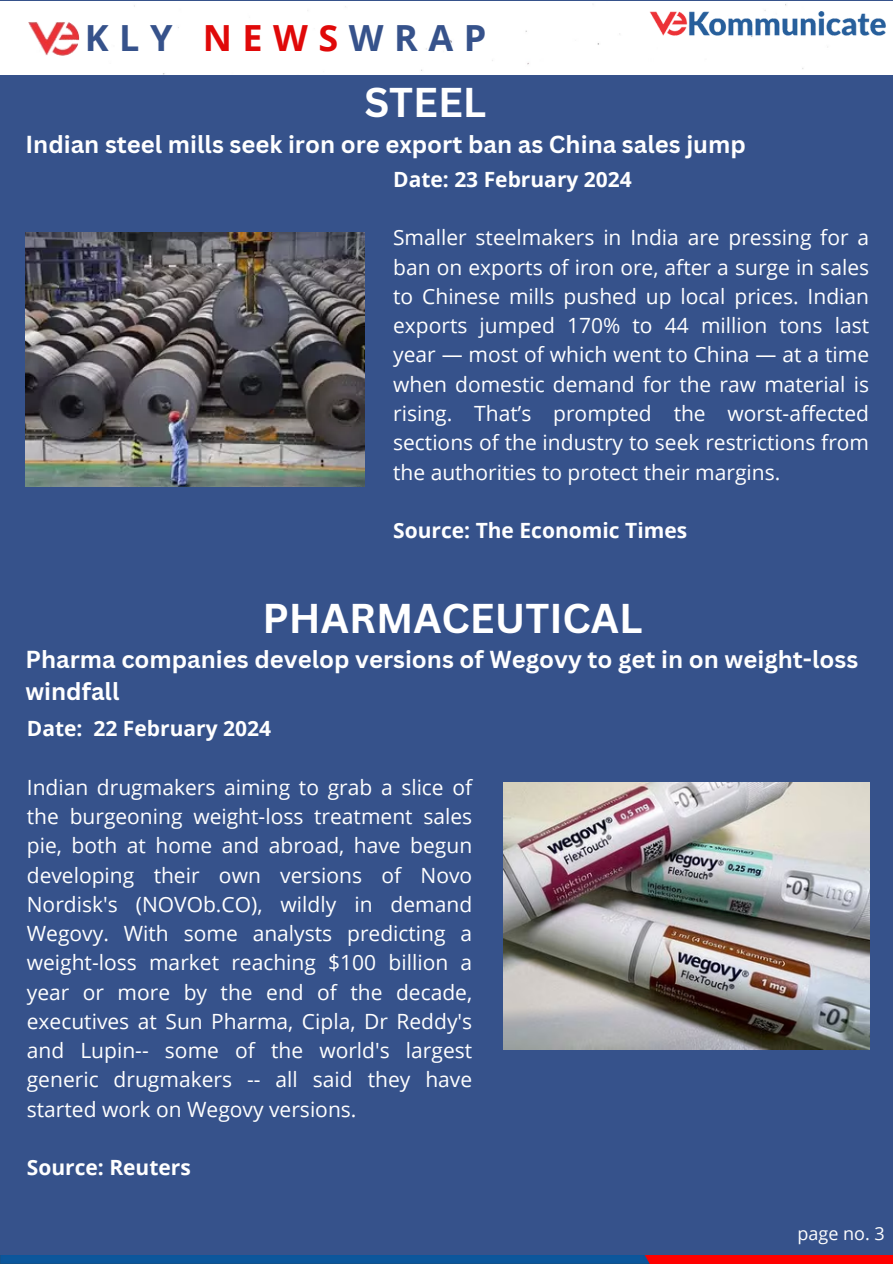
<style>
.page{position:relative;width:893px;height:1264px;background:#fff}
.page>*{position:absolute;margin:0;border:0;box-sizing:border-box;transform-origin:0 0}
.t1{font:700 40.5px "Canva Sans";color:#fff}
.t2{font:700 36px "Open Sans";letter-spacing:.29em;color:#36528b}
.t3{font:700 23.85px/32.7px "Canva Sans";color:#fff}
.t4{font:21px/29.2px "Open Sans";color:#fff;text-align:justify}
.t5{font:700 21px "Open Sans";color:#fff}
.t6{font:18px "Open Sans";color:#fefefe}
.s1{color:#e00909}
</style>
<div class="page">
<div style="left:0;top:0;width:892px;height:1255px;background:#36528b"></div>
<div style="left:0;top:2px;width:892px;height:73px;background:#fff"></div>
<img style="left:0;top:1255px;width:892px;height:8px">
<img style="left:27px;top:22px;width:53px;height:35px">
<img style="left:647px;top:12px;width:238px;height:27px">
<img style="left:25px;top:232px;width:339px;height:254px">
<img style="left:503px;top:782px;width:366px;height:267px">
<h2 class="t2" style="left:85px;top:13px;width:403px">KLY <span class="s1">NEWS</span>WRAP</h2>
<h4 class="t1" style="left:364px;top:74px;width:123px">STEEL</h4>
<h5 class="t3" style="left:25px;top:127px;width:722px">Indian steel mills seek iron ore export ban as China sales jump</h5>
<h4 class="t5" style="left:393px;top:164px;width:240px">Date: 23 February 2024</h4>
<h1 class="t4" style="left:393px;top:223px;width:477px">Smaller steelmakers in India are pressing for a ban on exports of iron ore, after a surge in sales to Chinese mills pushed up local prices. Indian exports jumped 170% to 44 million tons last year — most of which went to China — at a time when domestic demand for the raw material is rising. That’s prompted the worst-affected sections of the industry to seek restrictions from the authorities to protect their margins.</h1>
<h3 class="t5" style="left:393px;top:515px;width:295px">Source: The Economic Times</h3>
<p class="t1" style="left:262px;top:590px;width:381px">PHARMACEUTICAL</p>
<h5 class="t3" style="left:25px;top:642px;width:834px">Pharma companies develop versions of Wegovy to get in on weight-loss windfall</h5>
<h4 class="t5" style="left:27px;top:713px;width:246px">Date: 22 February 2024</h4>
<p class="t4" style="left:27px;top:772px;width:447px">Indian drugmakers aiming to grab a slice of the burgeoning weight-loss treatment sales pie, both at home and abroad, have begun developing their own versions of Novo Nordisk's (NOVOb.CO), wildly in demand Wegovy. With some analysts predicting a weight-loss market reaching $100 billion a year or more by the end of the decade, executives at Sun Pharma, Cipla, Dr Reddy's and Lupin-- some of the world's largest generic drugmakers -- all said they have started work on Wegovy versions.</p>
<p class="t5" style="left:27px;top:1152px;width:166px">Source: Reuters</p>
<h4 class="t6" style="left:797px;top:1221px;width:89px">page no. 3</h4>
</div>
